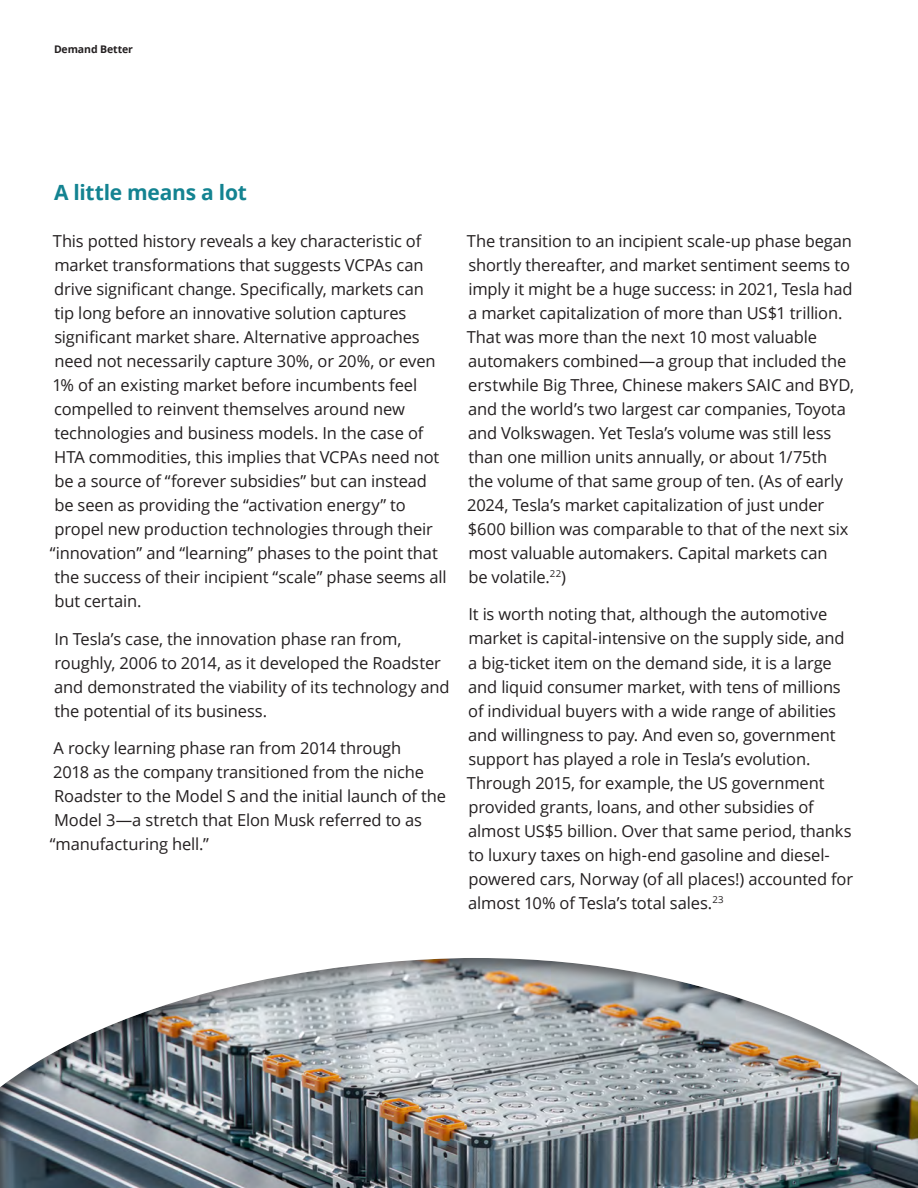
<style>
.page{position:relative;width:918px;height:1188px;background:#fff}
.page>*{position:absolute;margin:0;border:0;box-sizing:border-box;transform-origin:0 0}
.t1{font:700 21px "Open Sans";letter-spacing:-.015em;color:#138391}
.t2{font:16.5px/24px "Open Sans";letter-spacing:-.01em;color:#231f20}
.t3{font:700 10.5px "Open Sans";letter-spacing:-.01em;color:#231f20}
</style>
<div class="page">
<div style="left:0;top:957px;width:918px;height:231px;background:#231f20;opacity:.5"></div>
<p class="t3" style="left:54px;top:42px;width:80px">Demand Better</p>
<h1 class="t1" style="left:54px;top:177px;width:194px">A little means a lot</h1>
<p class="t2" style="left:50px;top:229px;width:398px">This potted history reveals a key characteristic of market transformations that suggests VCPAs can drive significant change. Specifically, markets can<br>tip long before an innovative solution captures significant market share. Alternative approaches need not necessarily capture 30%, or 20%, or even 1% of an existing market before incumbents feel compelled to reinvent themselves around new technologies and business models. In the case of HTA commodities, this implies that VCPAs need not be a source of “forever subsidies” but can instead<br>be seen as providing the “activation energy” to propel new production technologies through their “innovation” and “learning” phases to the point that the success of their incipient “scale” phase seems all but certain.</p>
<p class="t2" style="left:54px;top:626px;width:397px">In Tesla’s case, the innovation phase ran from, roughly, 2006 to 2014, as it developed the Roadster and demonstrated the viability of its technology and the potential of its business.</p>
<p class="t2" style="left:50px;top:736px;width:398px">A rocky learning phase ran from 2014 through<br>2018 as the company transitioned from the niche Roadster to the Model S and the initial launch of the Model 3—a stretch that Elon Musk referred to as “manufacturing hell.”</p>
<p class="t2" style="left:467px;top:229px;width:389px">The transition to an incipient scale-up phase began shortly thereafter, and market sentiment seems to imply it might be a huge success: in 2021, Tesla had a market capitalization of more than US$1 trillion.<br>That was more than the next 10 most valuable automakers combined—a group that included the erstwhile Big Three, Chinese makers SAIC and BYD, and the world’s two largest car companies, Toyota and Volkswagen. Yet Tesla’s volume was still less than one million units annually, or about 1/75th the volume of that same group of ten. (As of early 2024, Tesla’s market capitalization of just under $600 billion was comparable to that of the next six most valuable automakers. Capital markets can<br>be volatile.<sup>22</sup>)</p>
<p class="t2" style="left:467px;top:602px;width:388px">It is worth noting that, although the automotive market is capital-intensive on the supply side, and a big-ticket item on the demand side, it is a large and liquid consumer market, with tens of millions of individual buyers with a wide range of abilities and willingness to pay. And even so, government support has played a role in Tesla’s evolution.<br>Through 2015, for example, the US government provided grants, loans, and other subsidies of almost US$5 billion. Over that same period, thanks to luxury taxes on high-end gasoline and diesel&shy;powered cars, Norway (of all places!) accounted for almost 10% of Tesla’s total sales.<sup>23</sup></p>
</div>
